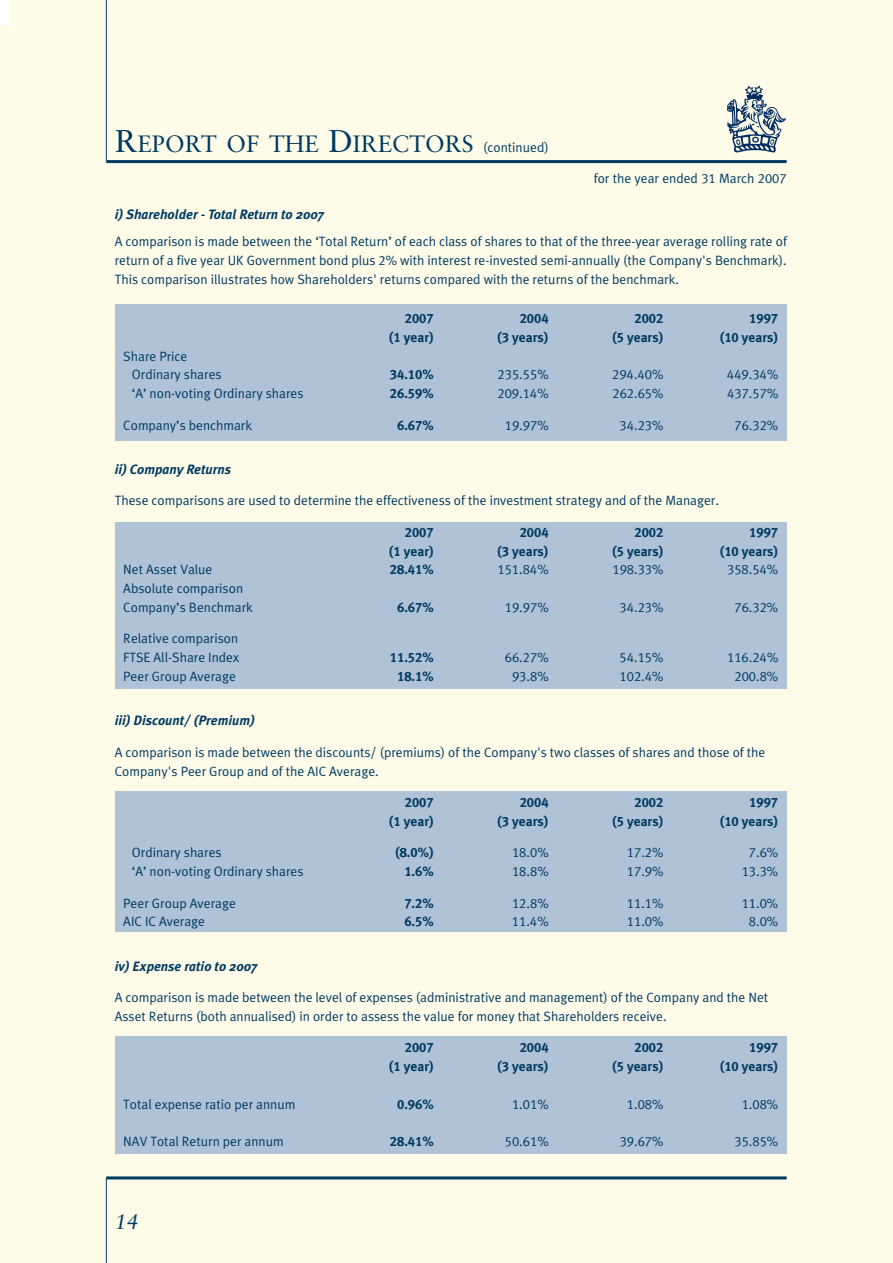
<style>
.page{position:relative;width:893px;height:1263px;background:#fefce9}
.page>*{position:absolute;margin:0;border:0;box-sizing:border-box;transform-origin:0 0}
.t1{font:23.7px "Sabon";color:#003a62}
.t2{font:italic 21px "Sabon";color:#003a62}
.t3{font:13.5px/18.8px "Cii Meta Plus Normal";color:#003a62}
.t4{font:700 13.5px "Cii Meta Plus";color:#003a62}
.t5{font:italic 700 13.5px "Meta Plus";color:#003a62}
.s1{font-size:31.5px}
.s2{font-family:"Cii Meta Plus Normal";font-size:13.5px}
</style>
<div class="page">
<div style="left:115px;top:1036px;width:672px;height:118px;background:#afc2d6"></div>
<div style="left:115px;top:791px;width:672px;height:141px;background:#afc2d6"></div>
<div style="left:115px;top:522px;width:672px;height:167px;background:#afc2d6"></div>
<div style="left:115px;top:304px;width:672px;height:137px;background:#afc2d6"></div>
<svg style="left:727px;top:85px;width:59px;height:67px"></svg>
<hr style="left:106px;top:160px;width:681px;height:3px;background:#003a62">
<hr style="left:106px;top:0;width:1px;height:162px;background:#003a62">
<hr style="left:106px;top:1176px;width:681px;height:3px;background:#003a62">
<hr style="left:106px;top:1178px;width:1px;height:85px;background:#003a62">
<div style="left:0;top:0;width:10px;height:25px;background:#fff"></div>
<h1 class="t1" style="left:115px;top:134px;width:435px"><span class="s1">R</span>EPORT OF THE <span class="s1">D</span>IRECTORS <span class="s2">(continued)</span></h1>
<p class="t3" style="left:594px;top:169px;width:194px">for the year ended 31 March 2007</p>
<p class="t5" style="left:115px;top:206px;width:211px">i) Shareholder - Total Return to 2007</p>
<p class="t3" style="left:115px;top:232px;width:674px;text-align:justify">A comparison is made between the ‘Total Return’ of each class of shares to that of the three-year average rolling rate of return of a five year UK Government bond plus 2% with interest re-invested semi-annually (the Company's Benchmark).<br>This comparison illustrates how Shareholders' returns compared with the returns of the benchmark.</p>
<p class="t4" style="left:405px;top:311px;width:30px">2007</p>
<p class="t4" style="left:520px;top:311px;width:30px">2004</p>
<p class="t4" style="left:634px;top:311px;width:30px">2002</p>
<p class="t4" style="left:749px;top:311px;width:30px">1997</p>
<p class="t4" style="left:389px;top:329px;width:46px">(1 year)</p>
<p class="t4" style="left:497px;top:329px;width:53px">(3 years)</p>
<p class="t4" style="left:612px;top:329px;width:53px">(5 years)</p>
<p class="t4" style="left:720px;top:329px;width:60px">(10 years)</p>
<p class="t3" style="left:132px;top:347px;width:91px;text-indent:-9px">Share Price<br>Ordinary shares</p>
<p class="t4" style="left:390px;top:367px;width:45px">34.10%</p>
<p class="t3" style="left:498px;top:365px;width:52px">235.55%</p>
<p class="t3" style="left:612px;top:365px;width:53px">294.40%</p>
<p class="t3" style="left:727px;top:365px;width:53px">449.34%</p>
<p class="t3" style="left:132px;top:384px;width:173px">‘A’ non-voting Ordinary shares</p>
<p class="t4" style="left:390px;top:386px;width:45px">26.59%</p>
<p class="t3" style="left:497px;top:384px;width:53px">209.14%</p>
<p class="t3" style="left:612px;top:384px;width:52px">262.65%</p>
<p class="t3" style="left:727px;top:384px;width:53px">437.57%</p>
<p class="t3" style="left:123px;top:416px;width:130px">Company’s benchmark</p>
<p class="t4" style="left:397px;top:417px;width:38px">6.67%</p>
<p class="t3" style="left:505px;top:416px;width:45px">19.97%</p>
<p class="t3" style="left:619px;top:416px;width:45px">34.23%</p>
<p class="t3" style="left:734px;top:416px;width:45px">76.32%</p>
<p class="t5" style="left:115px;top:461px;width:118px">ii) Company Returns</p>
<p class="t3" style="left:115px;top:491px;width:606px">These comparisons are used to determine the effectiveness of the investment strategy and of the Manager.</p>
<p class="t4" style="left:405px;top:524px;width:30px">2007</p>
<p class="t4" style="left:520px;top:524px;width:30px">2004</p>
<p class="t4" style="left:634px;top:524px;width:30px">2002</p>
<p class="t4" style="left:749px;top:524px;width:30px">1997</p>
<p class="t4" style="left:389px;top:543px;width:46px">(1 year)</p>
<p class="t4" style="left:497px;top:543px;width:53px">(3 years)</p>
<p class="t4" style="left:612px;top:543px;width:53px">(5 years)</p>
<p class="t4" style="left:720px;top:543px;width:60px">(10 years)</p>
<p class="t3" style="left:123px;top:560px;width:91px">Net Asset Value</p>
<p class="t4" style="left:390px;top:562px;width:45px">28.41%</p>
<p class="t3" style="left:497px;top:560px;width:53px">151.84%</p>
<p class="t3" style="left:612px;top:560px;width:52px">198.33%</p>
<p class="t3" style="left:727px;top:560px;width:53px">358.54%</p>
<p class="t3" style="left:123px;top:579px;width:131px">Absolute comparison<br>Company’s Benchmark</p>
<p class="t4" style="left:397px;top:599px;width:38px">6.67%</p>
<p class="t3" style="left:505px;top:598px;width:45px">19.97%</p>
<p class="t3" style="left:619px;top:598px;width:45px">34.23%</p>
<p class="t3" style="left:734px;top:598px;width:45px">76.32%</p>
<p class="t3" style="left:123px;top:629px;width:117px">Relative comparison<br>FTSE All-Share Index</p>
<p class="t4" style="left:390px;top:650px;width:45px">11.52%</p>
<p class="t3" style="left:505px;top:648px;width:45px">66.27%</p>
<p class="t3" style="left:619px;top:648px;width:45px">54.15%</p>
<p class="t3" style="left:727px;top:648px;width:53px">116.24%</p>
<p class="t3" style="left:123px;top:667px;width:114px">Peer Group Average</p>
<p class="t4" style="left:397px;top:668px;width:38px">18.1%</p>
<p class="t3" style="left:512px;top:667px;width:38px">93.8%</p>
<p class="t3" style="left:619px;top:667px;width:45px">102.4%</p>
<p class="t3" style="left:734px;top:667px;width:45px">200.8%</p>
<p class="t5" style="left:115px;top:713px;width:141px">iii) Discount/ (Premium)</p>
<p class="t3" style="left:115px;top:743px;width:652px">A comparison is made between the discounts/ (premiums) of the Company's two classes of shares and those of the<br>Company's Peer Group and of the AIC Average.</p>
<p class="t4" style="left:405px;top:794px;width:30px">2007</p>
<p class="t4" style="left:520px;top:794px;width:30px">2004</p>
<p class="t4" style="left:634px;top:794px;width:30px">2002</p>
<p class="t4" style="left:749px;top:794px;width:30px">1997</p>
<p class="t4" style="left:389px;top:813px;width:46px">(1 year)</p>
<p class="t4" style="left:497px;top:813px;width:53px">(3 years)</p>
<p class="t4" style="left:612px;top:813px;width:53px">(5 years)</p>
<p class="t4" style="left:720px;top:813px;width:60px">(10 years)</p>
<p class="t3" style="left:132px;top:843px;width:91px">Ordinary shares</p>
<p class="t4" style="left:395px;top:845px;width:40px">(8.0%)</p>
<p class="t3" style="left:512px;top:843px;width:38px">18.0%</p>
<p class="t3" style="left:627px;top:843px;width:38px">17.2%</p>
<p class="t3" style="left:749px;top:843px;width:31px">7.6%</p>
<p class="t3" style="left:132px;top:862px;width:173px">‘A’ non-voting Ordinary shares</p>
<p class="t4" style="left:404px;top:863px;width:31px">1.6%</p>
<p class="t3" style="left:512px;top:862px;width:38px">18.8%</p>
<p class="t3" style="left:627px;top:862px;width:38px">17.9%</p>
<p class="t3" style="left:742px;top:862px;width:38px">13.3%</p>
<p class="t3" style="left:123px;top:893px;width:114px">Peer Group Average</p>
<p class="t4" style="left:404px;top:895px;width:31px">7.2%</p>
<p class="t3" style="left:512px;top:893px;width:38px">12.8%</p>
<p class="t3" style="left:627px;top:893px;width:38px">11.1%</p>
<p class="t3" style="left:742px;top:893px;width:38px">11.0%</p>
<p class="t3" style="left:123px;top:912px;width:83px">AIC IC Average</p>
<p class="t4" style="left:404px;top:914px;width:31px">6.5%</p>
<p class="t3" style="left:512px;top:912px;width:38px">11.4%</p>
<p class="t3" style="left:627px;top:912px;width:38px">11.0%</p>
<p class="t3" style="left:749px;top:912px;width:31px">8.0%</p>
<p class="t5" style="left:115px;top:958px;width:144px">iv) Expense ratio to 2007</p>
<p class="t3" style="left:115px;top:988px;width:655px">A comparison is made between the level of expenses (administrative and management) of the Company and the Net<br>Asset Returns (both annualised) in order to assess the value for money that Shareholders receive.</p>
<p class="t4" style="left:405px;top:1040px;width:30px">2007</p>
<p class="t4" style="left:520px;top:1040px;width:30px">2004</p>
<p class="t4" style="left:634px;top:1040px;width:30px">2002</p>
<p class="t4" style="left:749px;top:1040px;width:30px">1997</p>
<p class="t4" style="left:389px;top:1058px;width:46px">(1 year)</p>
<p class="t4" style="left:497px;top:1058px;width:53px">(3 years)</p>
<p class="t4" style="left:612px;top:1058px;width:53px">(5 years)</p>
<p class="t4" style="left:720px;top:1058px;width:60px">(10 years)</p>
<p class="t3" style="left:123px;top:1094px;width:174px">Total expense ratio per annum</p>
<p class="t4" style="left:397px;top:1096px;width:38px">0.96%</p>
<p class="t3" style="left:512px;top:1094px;width:38px">1.01%</p>
<p class="t3" style="left:627px;top:1094px;width:38px">1.08%</p>
<p class="t3" style="left:742px;top:1094px;width:38px">1.08%</p>
<p class="t3" style="left:123px;top:1132px;width:162px">NAV Total Return per annum</p>
<p class="t4" style="left:390px;top:1133px;width:45px">28.41%</p>
<p class="t3" style="left:505px;top:1132px;width:45px">50.61%</p>
<p class="t3" style="left:620px;top:1132px;width:45px">39.67%</p>
<p class="t3" style="left:734px;top:1132px;width:45px">35.85%</p>
<h2 class="t2" style="left:115px;top:1213px;width:25px">14</h2>
</div>
